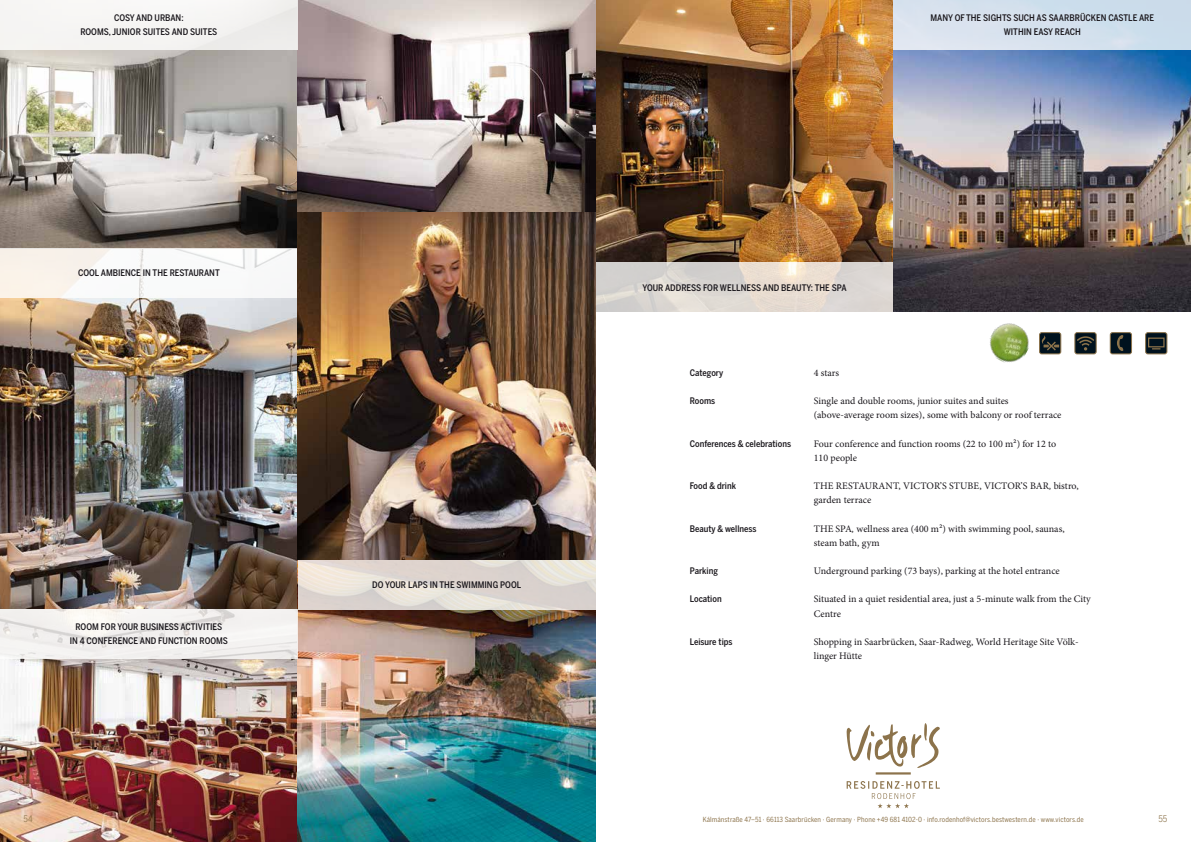
<style>
.page{position:relative;width:1191px;height:842px;background:#fff}
.page>*{position:absolute;margin:0;border:0;box-sizing:border-box;transform-origin:0 0}
.t1{font:10px/14.2px "Minion Pro";color:#1a171c}
.t2{font:500 9px/14.2px "Benton Sans Cond";color:#1a171c;text-align:center}
.t3{font:9px "Benton Sans Cond";color:#8c734b}
.t4{font:7px "Benton Sans Cond";letter-spacing:.015em;color:#8c734b}
.s1{font-style:italic}
</style>
<div class="page">
<img style="left:595px;top:0;width:596px;height:312px">
<svg style="left:595px;top:262px;width:298px;height:50px;background:#ddd7d0"></svg>
<div style="left:893px;top:0;width:298px;height:50px;background:#d5e1ed"></div>
<img style="left:0;top:0;width:595px;height:842px">
<svg style="left:298px;top:792px;width:297px;height:49px;background:#0d7784"></svg>
<div style="left:0;top:248px;width:298px;height:50px;background:linear-gradient(to right,#faf4ec,#f7fafd)"></div>
<div style="left:0;top:0;width:298px;height:50px;background:#f5f4f3"></div>
<svg style="left:298px;top:560px;width:297px;height:49px;background:#e1dad3"></svg>
<svg style="left:0;top:609px;width:298px;height:50px;fill:#f3f1f0"></svg>
<img style="left:989px;top:323px;width:40px;height:40px">
<svg style="left:1074px;top:333px;width:22px;height:21px"></svg>
<div style="left:1074px;top:332px;width:22px;height:22px;border:1px solid #8c734b;border-radius:2px"></div>
<svg style="left:1075px;top:336px;width:20px;height:3px"></svg>
<div style="left:1145px;top:333px;width:21px;height:21px;background:#00121e;border-radius:2px"></div>
<div style="left:1145px;top:332px;width:22px;height:22px;border:1px solid #8c734b;border-radius:2px"></div>
<svg style="left:1148px;top:337px;width:17px;height:13px"></svg>
<div style="left:1110px;top:333px;width:21px;height:21px;background:#00121e;border-radius:2px"></div>
<div style="left:1109px;top:332px;width:23px;height:22px;border:1px solid #8c734b;border-radius:2px"></div>
<svg style="left:1117px;top:335px;width:7px;height:16px"></svg>
<div style="left:1039px;top:333px;width:21px;height:21px;background:#00121e;border-radius:2px"></div>
<div style="left:1039px;top:332px;width:22px;height:22px;border:1px solid #8c734b;border-radius:2px"></div>
<svg style="left:1041px;top:335px;width:18px;height:15px"></svg>
<svg style="left:846px;top:723px;width:94px;height:85px"></svg>
<p class="t2" style="left:80px;top:10px;width:138px">COSY AND URBAN:<br>ROOMS, JUNIOR SUITES AND SUITES</p>
<p class="t2" style="left:78px;top:266px;width:143px">COOL AMBIENCE IN THE RESTAURANT</p>
<p class="t2" style="left:70px;top:620px;width:160px">ROOM FOR YOUR BUSINESS ACTIVITIES<br>IN 4 CONFERENCE AND FUNCTION ROOMS</p>
<p class="t2" style="left:372px;top:578px;width:150px">DO YOUR LAPS IN THE SWIMMING POOL</p>
<p class="t2" style="left:930px;top:11px;width:225px">MANY OF THE SIGHTS SUCH AS SAARBRÜCKEN CASTLE ARE<br>WITHIN EASY REACH</p>
<p class="t2" style="left:642px;top:280px;width:206px">YOUR ADDRESS FOR WELLNESS AND BEAUTY: THE SPA</p>
<p class="t2" style="left:690px;top:365px;width:35px">Category</p>
<p class="t2" style="left:690px;top:394px;width:27px">Rooms</p>
<p class="t2" style="left:690px;top:436px;width:103px">Conferences &amp; celebrations</p>
<p class="t2" style="left:690px;top:479px;width:48px">Food &amp; drink</p>
<p class="t2" style="left:690px;top:521px;width:68px">Beauty &amp; wellness</p>
<p class="t2" style="left:690px;top:564px;width:30px">Parking</p>
<p class="t2" style="left:690px;top:592px;width:33px">Location</p>
<p class="t2" style="left:690px;top:634px;width:44px">Leisure tips</p>
<p class="t1" style="left:814px;top:365px;width:27px">4 stars</p>
<p class="t1" style="left:814px;top:394px;width:249px">Single and double rooms, junior suites and suites (above-average room sizes), some with balcony or roof terrace</p>
<p class="t1" style="left:814px;top:436px;width:244px">Four conference and function rooms (22 to 100 m²) for 12 to<br>110 people</p>
<p class="t1" style="left:814px;top:479px;width:266px">THE RESTAURANT, VICTOR’S STUBE, VICTOR’S BAR<span class="s1">,</span> bistro, garden terrace</p>
<p class="t1" style="left:814px;top:521px;width:252px">THE SPA<span class="s1">,</span> wellness area (400 m²) with swimming pool, saunas, steam bath, gym</p>
<p class="t1" style="left:814px;top:564px;width:247px">Underground parking (73 bays), parking at the hotel entrance</p>
<p class="t1" style="left:814px;top:592px;width:278px">Situated in a quiet residential area, just a 5-minute walk from the City<br>Centre</p>
<p class="t1" style="left:814px;top:635px;width:266px">Shopping in Saarbrücken, Saar-Radweg, World Heritage Site Völk&shy;linger Hütte</p>
<p class="t3" style="left:24px;top:814px;width:11px">54</p>
<p class="t3" style="left:1158px;top:814px;width:10px">55</p>
<p class="t4" style="left:703px;top:815px;width:382px">Kálmánstraße 47–51 · 66113 Saarbrücken · Germany · Phone +49 681 4102-0 · info.rodenhof@victors.bestwestern.de · www.victors.de</p>
</div>
